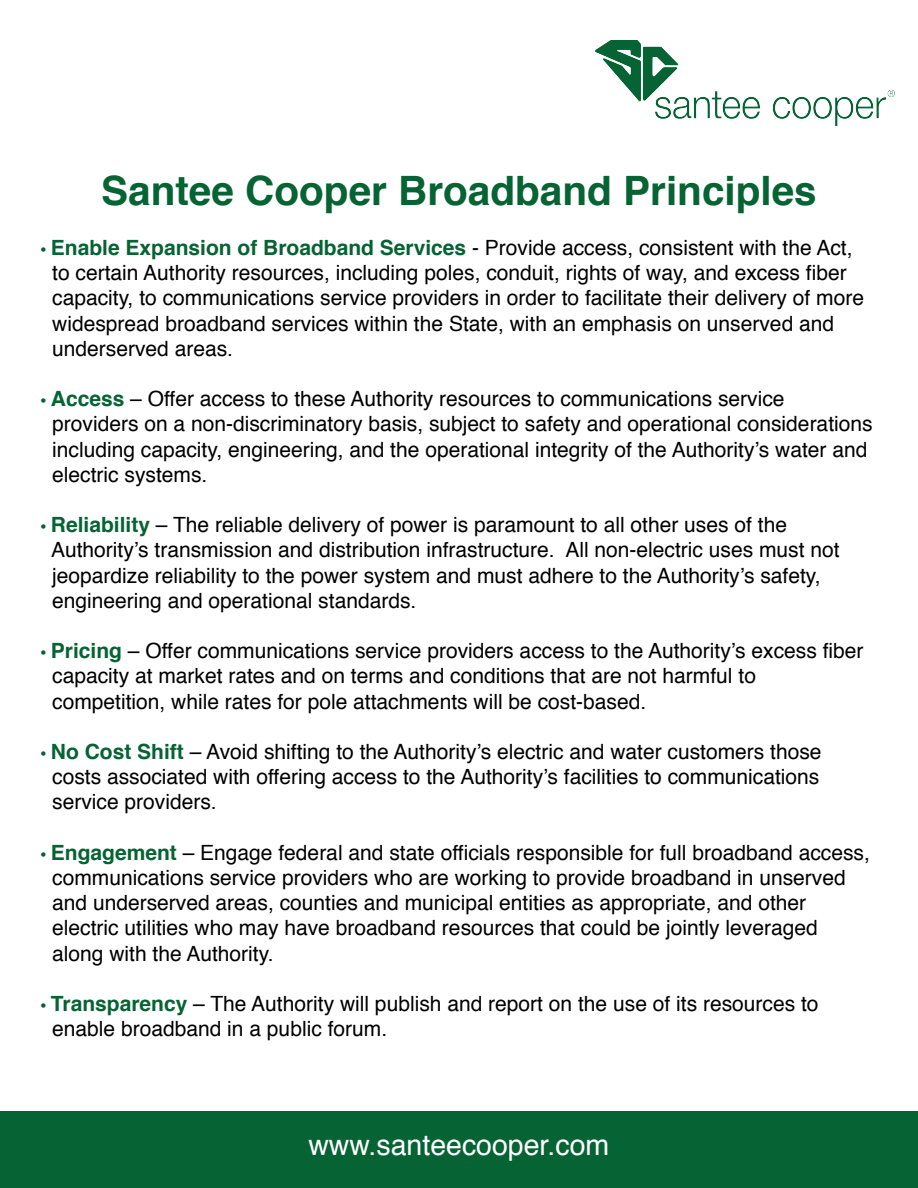
<style>
.page{position:relative;width:918px;height:1188px;background:#fff}
.page>*{position:absolute;margin:0;border:0;box-sizing:border-box;transform-origin:0 0}
.t1{font:700 40.5px "Helvetica";color:#066333}
.t2{font:28.5px "Helvetica";color:#fff}
.t3{font:21px/25.2px "Helvetica";color:#000}
.s1{font-family:"Myriad Pro";color:#066333}
.s2{font-weight:700;color:#066333}
</style>
<div class="page">
<img style="left:596px;top:40px;width:298px;height:86px">
<div style="left:0;top:1112px;width:918px;height:76px;background:#066333"></div>
<h1 class="t1" style="left:101px;top:158px;width:717px">Santee Cooper Broadband Principles</h1>
<p class="t3" style="left:52px;top:236px;width:813px;text-indent:-12px"><span class="s1">•</span> <span class="s2">Enable Expansion of Broadband Services</span> - Provide access, consistent with the Act, to certain Authority resources, including poles, conduit, rights of way, and excess fiber capacity, to communications service providers in order to facilitate their delivery of more widespread broadband services within the State, with an emphasis on unserved and underserved areas.</p>
<p class="t3" style="left:52px;top:387px;width:822px;text-indent:-12px"><span class="s1">•</span> <span class="s2">Access</span> – Offer access to these Authority resources to communications service providers on a non-discriminatory basis, subject to safety and operational considerations including capacity, engineering, and the operational integrity of the Authority’s water and electric systems.</p>
<p class="t3" style="left:51px;top:513px;width:790px;text-indent:-11px"><span class="s1">•</span> <span class="s2">Reliability</span> – The reliable delivery of power is paramount to all other uses of the Authority’s transmission and distribution infrastructure. All non-electric uses must not jeopardize reliability to the power system and must adhere to the Authority’s safety, engineering and operational standards.</p>
<p class="t3" style="left:52px;top:639px;width:813px;text-indent:-12px"><span class="s1">•</span> <span class="s2">Pricing</span> – Offer communications service providers access to the Authority’s excess fiber capacity at market rates and on terms and conditions that are not harmful to competition, while rates for pole attachments will be cost-based.</p>
<p class="t3" style="left:52px;top:740px;width:771px;text-align:justify;text-indent:-12px"><span class="s1">•</span> <span class="s2">No Cost Shift</span> – Avoid shifting to the Authority’s electric and water customers those costs associated with offering access to the Authority’s facilities to communications service providers.</p>
<p class="t3" style="left:52px;top:841px;width:819px;text-indent:-12px"><span class="s1">•</span> <span class="s2">Engagement</span> – Engage federal and state officials responsible for full broadband access, communications service providers who are working to provide broadband in unserved and underserved areas, counties and municipal entities as appropriate, and other electric utilities who may have broadband resources that could be jointly leveraged along with the Authority.</p>
<p class="t3" style="left:52px;top:992px;width:768px;text-indent:-12px"><span class="s1">•</span> <span class="s2">Transparency</span> – The Authority will publish and report on the use of its resources to enable broadband in a public forum.</p>
<h2 class="t2" style="left:308px;top:1123px;width:303px">www.santeecooper.com</h2>
</div>
